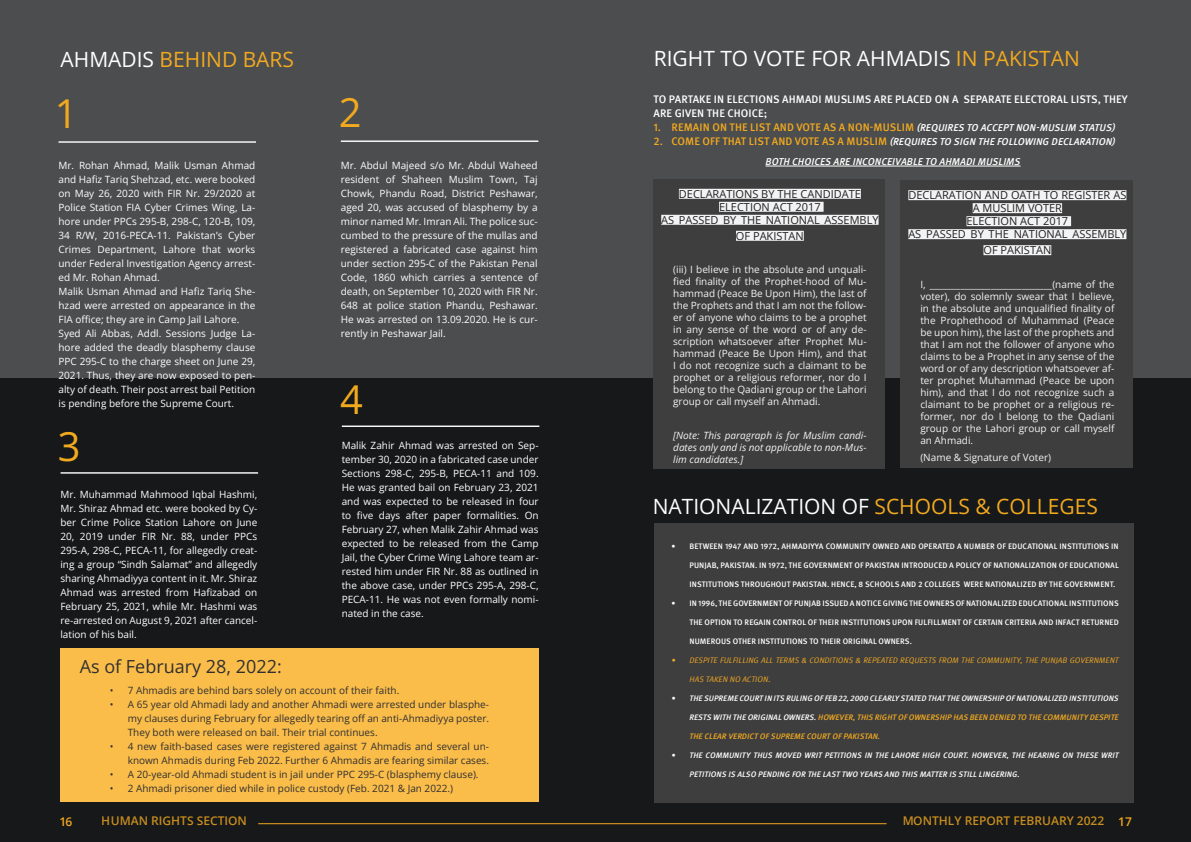
<style>
.page{position:relative;width:1191px;height:842px;background:#4c4d4e}
.page>*{position:absolute;margin:0;border:0;box-sizing:border-box;transform-origin:0 0}
.t1{font:39.8px "Open Sans";color:#f1a920}
.t2{font:700 21px "Open Sans";color:#fff}
.t3{font:700 21px "Open Sans";color:#f1a920}
.t4{font:18px "Open Sans";color:#312f30}
.t5{font:600 12px "Open Sans";color:#f1a920}
.t6{font:700 11px/13px "Open Sans";color:#231f20;text-align:center}
.t7{font:500 11px/14px "Meta Pro";letter-spacing:.01em;color:#fff}
.t8{font:500 11px "Meta Pro";letter-spacing:.01em;color:#f1a920}
.t9{font:10px/14px "Open Sans";color:#fff;text-align:justify}
.t10{font:10px/12px "Open Sans";color:#f2f3f4;text-align:justify}
.t11{font:10px/14px "Open Sans";color:#312f30;text-align:justify}
.t12{font:italic 500 10px/20px "Meta Pro";letter-spacing:.01em;color:#fff}
.t13{font:italic 10px/12px "Open Sans";color:#f2f3f4;text-align:justify}
.t14{font:500 8px "Meta Pro";letter-spacing:.01em;color:#fff}
.t15{font:italic 500 8px "Meta Pro";letter-spacing:.01em;color:#fff}
.t16{font:italic 500 8px "Meta Pro";letter-spacing:.01em;color:#f1a920}
.t17{font:italic 8px "Meta Pro";letter-spacing:.01em;color:#f1a920}
.s1{color:#fff}
.s2{color:#f1a920}
.s3{font-style:italic;font-size:10px;color:#fff}
.s4{font-style:normal;font-size:11px;color:#f1a920}
</style>
<div class="page">
<div style="left:0;top:379px;width:1191px;height:463px;background:#171819"></div>
<hr style="left:58px;top:141px;width:198px;height:2px;background:#fff">
<hr style="left:341px;top:140px;width:197px;height:2px;background:#fff">
<hr style="left:342px;top:425px;width:197px;height:2px;background:#fff">
<hr style="left:61px;top:472px;width:197px;height:2px;background:#fff">
<div style="left:61px;top:648px;width:477px;height:153px;background:#fabd4a"></div>
<div style="left:654px;top:523px;width:479px;height:280px;background:#3e3e3f"></div>
<hr style="left:765px;top:166px;width:255px;height:1px;background:#fff">
<div style="left:653px;top:179px;width:232px;height:289px;background:#3e3e3f"></div>
<div style="left:679px;top:189px;width:182px;height:10px;background:#f2f3f4"></div>
<div style="left:719px;top:202px;width:104px;height:10px;background:#f2f3f4"></div>
<div style="left:661px;top:215px;width:217px;height:10px;background:#f2f3f4"></div>
<div style="left:736px;top:231px;width:68px;height:10px;background:#f2f3f4"></div>
<div style="left:900px;top:180px;width:233px;height:288px;background:#3e3e3f"></div>
<div style="left:908px;top:190px;width:218px;height:10px;background:#f2f3f4"></div>
<div style="left:972px;top:203px;width:90px;height:10px;background:#f2f3f4"></div>
<div style="left:966px;top:216px;width:105px;height:10px;background:#f2f3f4"></div>
<div style="left:908px;top:229px;width:218px;height:10px;background:#f2f3f4"></div>
<div style="left:983px;top:245px;width:68px;height:10px;background:#f2f3f4"></div>
<hr style="left:258px;top:823px;width:628px;height:1px;background:#f1a920">
<h2 class="t3" style="left:61px;top:45px;width:235px"><span class="s1">AHMADIS</span> BEHIND BARS</h2>
<h2 class="t2" style="left:654px;top:44px;width:428px">RIGHT TO VOTE FOR AHMADIS <span class="s2">IN PAKISTAN</span></h2>
<h1 class="t1" style="left:55px;top:86px;width:24px">1</h1>
<h1 class="t1" style="left:339px;top:86px;width:24px">2</h1>
<p class="t9" style="left:58px;top:158px;width:198px;text-align:left">Mr. Rohan Ahmad, Malik Usman Ahmad and Hafiz Tariq Shehzad, etc. were booked on May 26, 2020 with FIR Nr. 29/2020 at Police Station FIA Cyber Crimes Wing, La&shy;hore under PPCs 295-B, 298-C, 120-B, 109, 34 R/W, 2016-PECA-11. Pakistan’s Cyber Crimes Department, Lahore that works under Federal Investigation Agency arrest&shy;ed Mr. Rohan Ahmad.<br>Malik Usman Ahmad and Hafiz Tariq She&shy;hzad were arrested on appearance in the FIA office; they are in Camp Jail Lahore.<br>Syed Ali Abbas, Addl. Sessions Judge La&shy;hore added the deadly blasphemy clause PPC 295-C to the charge sheet on June 29, 2021. Thus, they are now exposed to pen&shy;alty of death. Their post arrest bail Petition is pending before the Supreme Court.</p>
<p class="t9" style="left:341px;top:158px;width:198px">Mr. Abdul Majeed s/o Mr. Abdul Waheed resident of Shaheen Muslim Town, Taj Chowk, Phandu Road, District Peshawar, aged 20, was accused of blasphemy by a minor named Mr. Imran Ali. The police suc&shy;cumbed to the pressure of the mullas and registered a fabricated case against him under section 295-C of the Pakistan Penal Code, 1860 which carries a sentence of death, on September 10, 2020 with FIR Nr.<br>648 at police station Phandu, Peshawar.<br>He was arrested on 13.09.2020. He is cur&shy;rently in Peshawar Jail.</p>
<p class="t9" style="left:342px;top:438px;width:198px">Malik Zahir Ahmad was arrested on Sep&shy;tember 30, 2020 in a fabricated case under Sections 298-C, 295-B, PECA-11 and 109.<br>He was granted bail on February 23, 2021 and was expected to be released in four to five days after paper formalities. On February 27, when Malik Zahir Ahmad was expected to be released from the Camp Jail, the Cyber Crime Wing Lahore team ar&shy;rested him under FIR Nr. 88 as outlined in the above case, under PPCs 295-A, 298-C, PECA-11. He was not even formally nomi&shy;nated in the case.</p>
<h1 class="t1" style="left:340px;top:373px;width:24px">4</h1>
<h1 class="t1" style="left:58px;top:419px;width:24px">3</h1>
<p class="t9" style="left:60px;top:487px;width:198px">Mr. Muhammad Mahmood Iqbal Hashmi, Mr. Shiraz Ahmad etc. were booked by Cy&shy;ber Crime Police Station Lahore on June 20, 2019 under FIR Nr. 88, under PPCs 295-A, 298-C, PECA-11, for allegedly creat&shy;ing a group “Sindh Salamat” and allegedly sharing Ahmadiyya content in it. Mr. Shiraz Ahmad was arrested from Hafizabad on February 25, 2021, while Mr. Hashmi was re-arrested on August 9, 2021 after cancel&shy;lation of his bail.</p>
<h3 class="t4" style="left:80px;top:654px;width:203px">As of February 28, 2022:</h3>
<p class="t11" style="left:110px;top:683px;width:291px">• 7 Ahmadis are behind bars solely on account of their faith.</p>
<p class="t11" style="left:128px;top:697px;width:363px;text-indent:-18px">• A 65 year old Ahmadi lady and another Ahmadi were arrested under blasphe&shy;my clauses during February for allegedly tearing off an anti-Ahmadiyya poster.<br>They both were released on bail. Their trial continues.</p>
<p class="t11" style="left:110px;top:739px;width:381px;text-align:right">• 4 new faith-based cases were registered against 7 Ahmadis and several un&shy;known Ahmadis during Feb 2022. Further 6 Ahmadis are fearing similar cases.</p>
<p class="t11" style="left:110px;top:767px;width:370px">• A 20-year-old Ahmadi student is in jail under PPC 295-C (blasphemy clause).</p>
<p class="t11" style="left:110px;top:781px;width:345px">• 2 Ahmadi prisoner died while in police custody (Feb. 2021 &amp; Jan 2022.)</p>
<p class="t7" style="left:653px;top:92px;width:475px">TO PARTAKE IN ELECTIONS AHMADI MUSLIMS ARE PLACED ON A SEPARATE ELECTORAL LISTS, THEY<br>ARE GIVEN THE CHOICE;</p>
<p class="t8" style="left:653px;top:119px;width:463px">1. REMAIN ON THE LIST AND VOTE AS A NON-MUSLIM <span class="s3">(REQUIRES TO ACCEPT NON-MUSLIM STATUS)</span></p>
<p class="t12" style="left:765px;top:131px;width:351px;text-indent:-112px"><span class="s4">2. COME OFF THAT LIST AND VOTE AS A MUSLIM</span> (REQUIRES TO SIGN THE FOLLOWING DECLARATION)<br>BOTH CHOICES ARE INCONCEIVABLE TO AHMADI MUSLIMS</p>
<p class="t6" style="left:661px;top:187px;width:219px">DECLARATIONS BY THE CANDIDATE<br>ELECTION ACT 2017<br>AS PASSED BY THE NATIONAL ASSEMBLY</p>
<p class="t6" style="left:736px;top:229px;width:69px">OF PAKISTAN</p>
<p class="t10" style="left:673px;top:263px;width:195px">(iii) I believe in the absolute and unquali&shy;fied finality of the Prophet-hood of Mu&shy;hammad (Peace Be Upon Him), the last of the Prophets and that I am not the follow&shy;er of anyone who claims to be a prophet in any sense of the word or of any de&shy;scription whatsoever after Prophet Mu&shy;hammad (Peace Be Upon Him), and that I do not recognize such a claimant to be prophet or a religious reformer, nor do I belong to the Qadiani group or the Lahori group or call myself an Ahmadi.</p>
<p class="t13" style="left:673px;top:429px;width:195px">[Note: This paragraph is for Muslim candi&shy;dates only and is not applicable to non-Mus&shy;lim candidates.]</p>
<p class="t6" style="left:908px;top:188px;width:219px">DECLARATION AND OATH TO REGISTER AS<br>A MUSLIM VOTER<br>ELECTION ACT 2017<br>AS PASSED BY THE NATIONAL ASSEMBLY</p>
<p class="t6" style="left:983px;top:243px;width:69px">OF PAKISTAN</p>
<p class="t10" style="left:920px;top:278px;width:196px">I, ____________________________(name of the voter), do solemnly swear that I believe, in the absolute and unqualified finality of the Prophethood of Muhammad (Peace be upon him), the last of the prophets and that I am not the follower of anyone who claims to be a Prophet in any sense of the word or of any description whatsoever af&shy;ter prophet Muhammad (Peace be upon him), and that I do not recognize such a claimant to be prophet or a religious re&shy;former, nor do I belong to the Qadiani group or the Lahori group or call myself an Ahmadi.</p>
<p class="t10" style="left:920px;top:451px;width:132px">(Name &amp; Signature of Voter)</p>
<h2 class="t2" style="left:653px;top:491px;width:446px">NATIONALIZATION OF <span class="s2">SCHOOLS &amp; COLLEGES</span></h2>
<p class="t14" style="left:671px;top:540px;width:449px">• BETWEEN 1947 AND 1972, AHMADIYYA COMMUNITY OWNED AND OPERATED A NUMBER OF EDUCATIONAL INSTITUTIONS IN</p>
<p class="t14" style="left:689px;top:559px;width:431px">PUNJAB, PAKISTAN. IN 1972, THE GOVERNMENT OF PAKISTAN INTRODUCED A POLICY OF NATIONALIZATION OF EDUCATIONAL</p>
<p class="t14" style="left:689px;top:578px;width:427px">INSTITUTIONS THROUGHOUT PAKISTAN. HENCE, 8 SCHOOLS AND 2 COLLEGES WERE NATIONALIZED BY THE GOVERNMENT.</p>
<p class="t14" style="left:671px;top:597px;width:449px">• IN 1996, THE GOVERNMENT OF PUNJAB ISSUED A NOTICE GIVING THE OWNERS OF NATIONALIZED EDUCATIONAL INSTITUTIONS</p>
<p class="t14" style="left:689px;top:616px;width:431px">THE OPTION TO REGAIN CONTROL OF THEIR INSTITUTIONS UPON FULFILLMENT OF CERTAIN CRITERIA AND INFACT RETURNED</p>
<p class="t14" style="left:689px;top:635px;width:224px">NUMEROUS OTHER INSTITUTIONS TO THEIR ORIGINAL OWNERS.</p>
<p class="t17" style="left:671px;top:654px;width:449px">• DESPITE FULFILLING ALL TERMS &amp; CONDITIONS &amp; REPEATED REQUESTS FROM THE COMMUNITY, THE PUNJAB GOVERNMENT</p>
<p class="t17" style="left:689px;top:673px;width:83px">HAS TAKEN NO ACTION.</p>
<p class="t15" style="left:671px;top:692px;width:449px">• THE SUPREME COURT IN ITS RULING OF FEB 22, 2000 CLEARLY STATED THAT THE OWNERSHIP OF NATIONALIZED INSTITUTIONS</p>
<p class="t16" style="left:689px;top:711px;width:431px"><span class="s1">RESTS WITH THE ORIGINAL OWNERS.</span> HOWEVER, THIS RIGHT OF OWNERSHIP HAS BEEN DENIED TO THE COMMUNITY DESPITE</p>
<p class="t16" style="left:689px;top:730px;width:192px">THE CLEAR VERDICT OF SUPREME COURT OF PAKISTAN.</p>
<p class="t15" style="left:671px;top:749px;width:449px">• THE COMMUNITY THUS MOVED WRIT PETITIONS IN THE LAHORE HIGH COURT. HOWEVER, THE HEARING ON THESE WRIT</p>
<p class="t15" style="left:689px;top:768px;width:332px">PETITIONS IS ALSO PENDING FOR THE LAST TWO YEARS AND THIS MATTER IS STILL LINGERING.</p>
<p class="t5" style="left:60px;top:813px;width:14px">16</p>
<p class="t5" style="left:102px;top:813px;width:147px">HUMAN RIGHTS SECTION</p>
<p class="t5" style="left:902px;top:813px;width:231px">MONTHLY REPORT FEBRUARY 2022 17</p>
</div>
